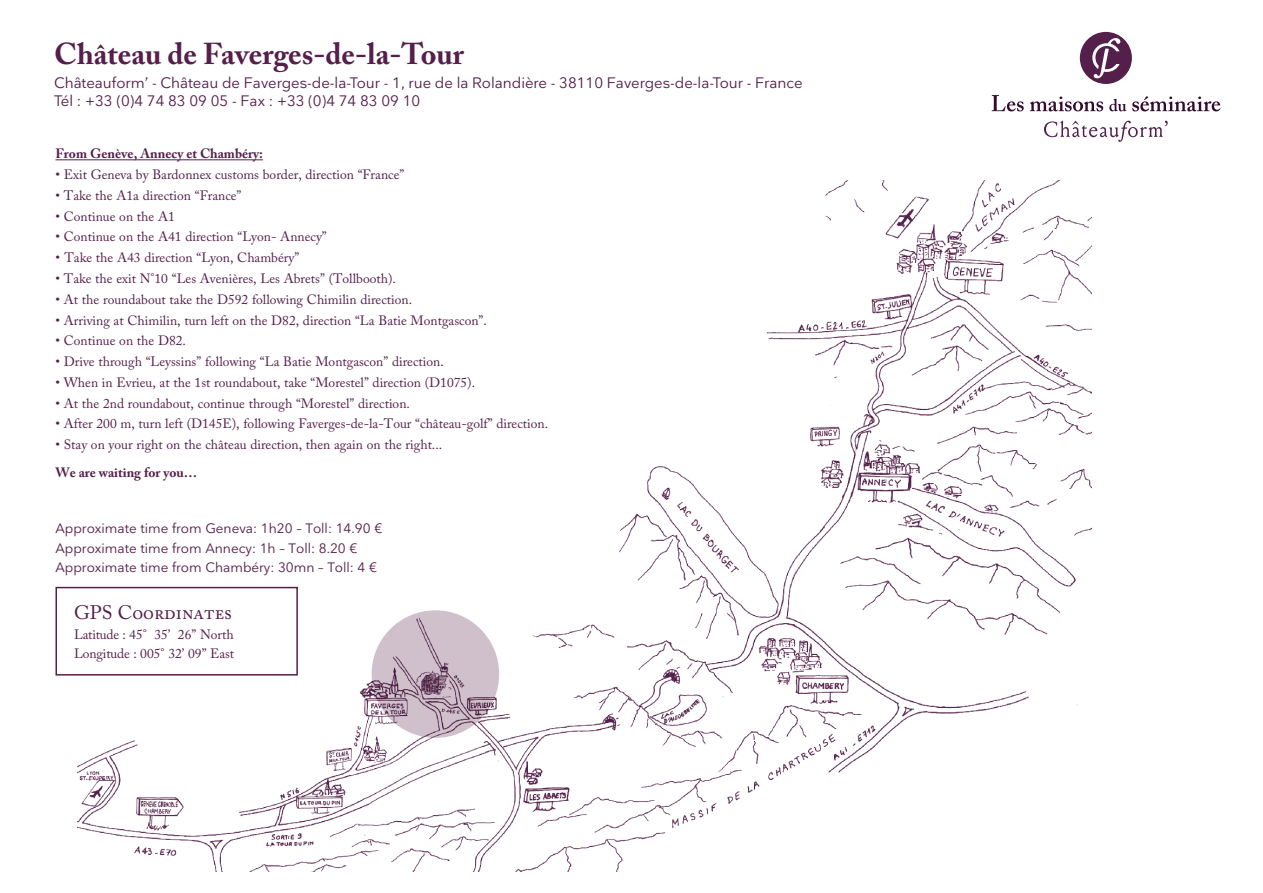
<style>
.page{position:relative;width:1263px;height:893px;background:#fff}
.page>*{position:absolute;margin:0;border:0;box-sizing:border-box;transform-origin:0 0}
.Nom_du_chateau_haut{font:700 30px "Adobe Caslon Pro";color:#551f4b}
.Satellite-titre{font:19.5px "Adobe Caslon Pro";color:#551f4b}
.ADRESSE{font:15px/18px "Nationale";color:#551f4b}
.Texte-acces{font:13.5px "Adobe Caslon Pro";color:#551f4b}
.Texte-acces-2{font:13.5px "Nationale";color:#551f4b}
.Texte-acces-3{font:700 13.5px "Adobe Caslon Pro";color:#551f4b}
.Satellite_coordonnée{font:13.5px "Adobe Caslon Pro";color:#551f4b}
</style>
<div class="page">
<img style="left:77px;top:180px;width:1015px;height:692px">
<hr style="left:56px;top:159px;width:207px;height:1px;background:#551f4b">
<div style="left:56px;top:587px;width:242px;height:89px;border:2px solid #551f4b"></div>
<svg style="left:372px;top:610px;width:127px;height:128px;background:#bfacbb"></svg>
<svg style="left:1044px;top:121px;width:124px;height:21px"></svg>
<svg style="left:992px;top:95px;width:32px;height:16px"></svg>
<svg style="left:1030px;top:97px;width:73px;height:14px"></svg>
<svg style="left:1109px;top:99px;width:17px;height:12px"></svg>
<svg style="left:1132px;top:96px;width:88px;height:15px"></svg>
<svg style="left:1080px;top:32px;width:52px;height:52px"></svg>
<p class="Nom_du_chateau_haut" style="left:54px;top:36px;width:411px">Château de Faverges-de-la-Tour</p>
<p class="ADRESSE" style="left:54px;top:74px;width:750px">Châteauform’ - Château de Faverges-de-la-Tour - 1, rue de la Rolandière - 38110 Faverges-de-la-Tour - France<br>Tél : +33 (0)4 74 83 09 05 - Fax : +33 (0)4 74 83 09 10</p>
<p class="Texte-acces-3" style="left:56px;top:146px;width:209px">From Genève, Annecy et Chambéry:</p>
<p class="Texte-acces" style="left:56px;top:167px;width:350px">• Exit Geneva by Bardonnex customs border, direction “France”</p>
<p class="Texte-acces" style="left:56px;top:187px;width:187px">• Take the A1a direction “France”</p>
<p class="Texte-acces" style="left:56px;top:208px;width:121px">• Continue on the A1</p>
<p class="Texte-acces" style="left:56px;top:229px;width:273px">• Continue on the A41 direction “Lyon- Annecy”</p>
<p class="Texte-acces" style="left:56px;top:250px;width:245px">• Take the A43 direction “Lyon, Chambéry”</p>
<p class="Texte-acces" style="left:56px;top:270px;width:342px">• Take the exit N°10 “Les Avenières, Les Abrets” (Tollbooth).</p>
<p class="Texte-acces" style="left:56px;top:291px;width:358px">• At the roundabout take the D592 following Chimilin direction.</p>
<p class="Texte-acces" style="left:56px;top:312px;width:433px">• Arriving at Chimilin, turn left on the D82, direction “La Batie Montgascon”.</p>
<p class="Texte-acces" style="left:56px;top:333px;width:132px">• Continue on the D82.</p>
<p class="Texte-acces" style="left:56px;top:353px;width:390px">• Drive through “Leyssins” following “La Batie Montgascon” direction.</p>
<p class="Texte-acces" style="left:56px;top:374px;width:421px">• When in Evrieu, at the 1st roundabout, take “Morestel” direction (D1075).</p>
<p class="Texte-acces" style="left:56px;top:395px;width:356px">• At the 2nd roundabout, continue through “Morestel” direction.</p>
<p class="Texte-acces" style="left:56px;top:416px;width:494px">• After 200 m, turn left (D145E), following Faverges-de-la-Tour “château-golf” direction.</p>
<p class="Texte-acces" style="left:56px;top:436px;width:388px">• Stay on your right on the château direction, then again on the right...</p>
<p class="Texte-acces-3" style="left:56px;top:464px;width:143px">We are waiting for you…</p>
<p class="Texte-acces-2" style="left:56px;top:521px;width:328px">Approximate time from Geneva: 1h20 – Toll: 14.90 €</p>
<p class="Texte-acces-2" style="left:56px;top:540px;width:303px">Approximate time from Annecy: 1h – Toll: 8.20 €</p>
<p class="Texte-acces-2" style="left:56px;top:559px;width:323px">Approximate time from Chambéry: 30mn – Toll: 4 €</p>
<p class="Satellite-titre" style="left:74px;top:601px;width:160px">GPS Coordinates</p>
<p class="Satellite_coordonnée" style="left:74px;top:626px;width:161px">Latitude : 45° 35’ 26” North</p>
<p class="Satellite_coordonnée" style="left:74px;top:645px;width:162px">Longitude : 005° 32’ 09” East</p>
</div>
